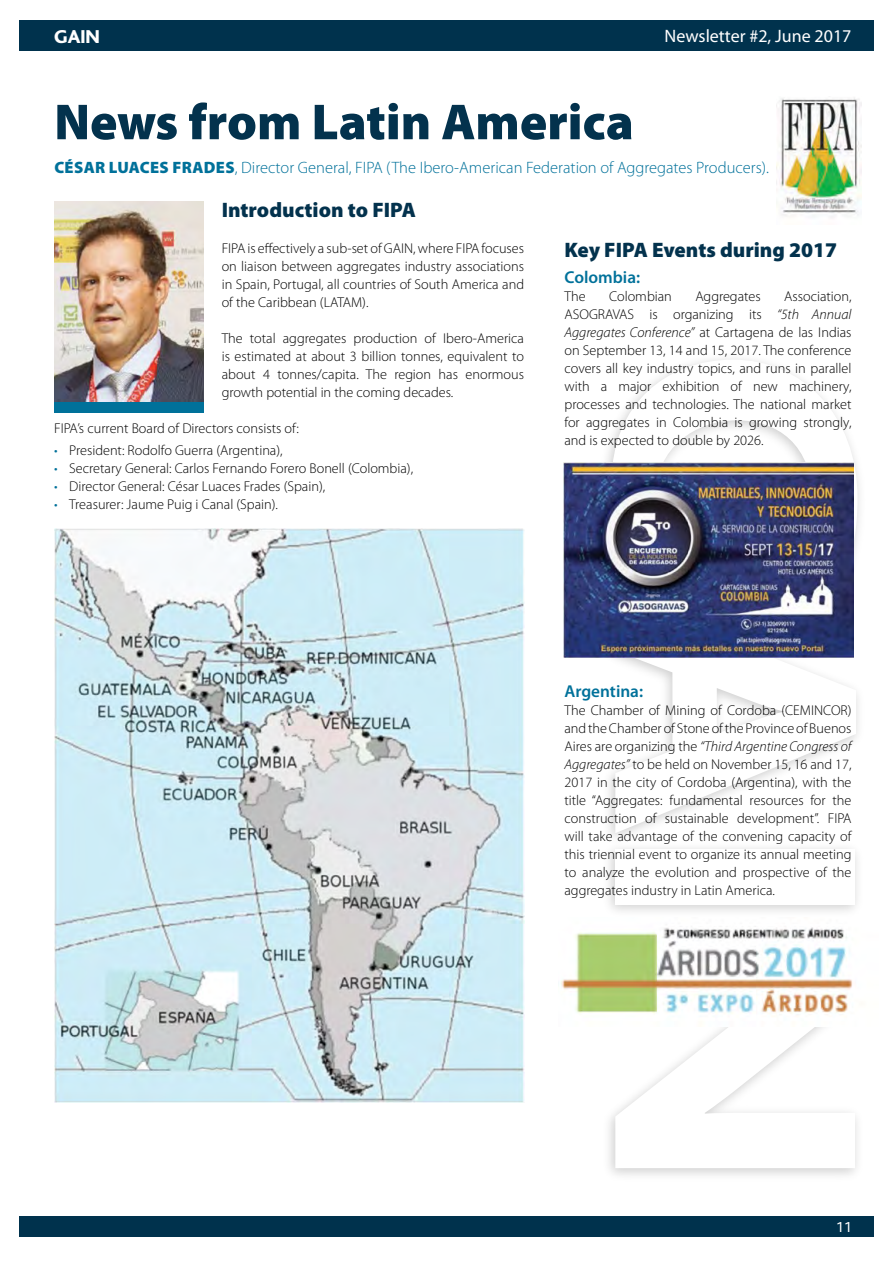
<style>
.page{position:relative;width:893px;height:1263px;background:#fff}
.page>*{position:absolute;margin:0;border:0;box-sizing:border-box;transform-origin:0 0}
.t1{font:900 51px "Myriad Pro";color:#03324d}
.t2{font:900 21px "Myriad Pro";color:#03324d}
.t3{font:800 19.5px "Bliss";color:#fff}
.t4{font:18px "Myriad Pro";color:#fff}
.t5{font:600 17.25px "Myriad Pro";color:#00719a}
.t6{font:300 16.5px "Myriad Pro";color:#00719a}
.t7{font:15px "Bliss";color:#fff}
.t8{font:300 14.25px/18px "Myriad Pro";color:#000;text-align:justify}
.s1{font-weight:900}
.s2{color:#00719a}
.s3{font-style:italic}
</style>
<div class="page">
<div style="left:19px;top:1216px;width:854px;height:21px;background:#00324d"></div>
<div style="left:19px;top:20px;width:854px;height:31px;background:#00324d"></div>
<svg style="left:612px;top:360px;width:245px;height:206px"></svg>
<svg style="left:615px;top:658px;width:241px;height:175px"></svg>
<svg style="left:615px;top:1026px;width:240px;height:142px"></svg>
<div style="left:54px;top:217px;width:149px;height:195px;background:#00719a"></div>
<img style="left:54px;top:201px;width:149px;height:201px">
<img style="left:777px;top:97px;width:84px;height:121px">
<img style="left:54px;top:529px;width:470px;height:573px">
<img style="left:563px;top:463px;width:291px;height:195px">
<img style="left:561px;top:917px;width:306px;height:109px">
<h3 class="t3" style="left:54px;top:27px;width:47px">GAIN</h3>
<p class="t4" style="left:664px;top:25px;width:188px">Newsletter #2, June 2017</p>
<h1 class="t1" style="left:54px;top:88px;width:581px">News from Latin America</h1>
<p class="t6" style="left:54px;top:158px;width:716px"><span class="s1">CÉSAR LUACES FRADES</span>, Director General, FIPA (The Ibero-American Federation of Aggregates Producers).</p>
<h2 class="t2" style="left:222px;top:196px;width:196px">Introduction to FIPA</h2>
<p class="t8" style="left:222px;top:240px;width:304px">FIPA is effectively a sub-set of GAIN, where FIPA focuses on liaison between aggregates industry associations in Spain, Portugal, all countries of South America and of the Caribbean (LATAM).</p>
<p class="t8" style="left:222px;top:330px;width:304px">The total aggregates production of Ibero-America is estimated at about 3 billion tonnes, equivalent to about 4 tonnes/capita. The region has enormous growth potential in the coming decades.</p>
<p class="t8" style="left:54px;top:420px;width:246px">FIPA’s current Board of Directors consists of:</p>
<p class="t8" style="left:54px;top:442px;width:230px"><span class="s2">•</span> President: Rodolfo Guerra (Argentina),</p>
<p class="t8" style="left:54px;top:460px;width:360px"><span class="s2">•</span> Secretary General: Carlos Fernando Forero Bonell (Colombia),</p>
<p class="t8" style="left:54px;top:478px;width:273px"><span class="s2">•</span> Director General: César Luaces Frades (Spain),</p>
<p class="t8" style="left:54px;top:496px;width:225px"><span class="s2">•</span> Treasurer: Jaume Puig i Canal (Spain).</p>
<h2 class="t2" style="left:564px;top:236px;width:274px">Key FIPA Events during 2017</h2>
<p class="t5" style="left:564px;top:266px;width:77px">Colombia:</p>
<p class="t8" style="left:564px;top:288px;width:23px">The</p>
<p class="t8" style="left:609px;top:288px;width:64px">Colombian</p>
<p class="t8" style="left:695px;top:288px;width:67px">Aggregates</p>
<p class="t8" style="left:564px;top:288px;width:289px;text-indent:220px">Association, ASOGRAVAS is organizing its <span class="s3">“5th Annual Aggregates Conference”</span> at Cartagena de las Indias on September 13, 14 and 15, 2017. The conference covers all key industry topics, and runs in parallel with a major exhibition of new machinery, processes and technologies. The national market for aggregates in Colombia is growing strongly, and is expected to double by 2026.</p>
<p class="t5" style="left:564px;top:680px;width:80px">Argentina:</p>
<p class="t8" style="left:564px;top:702px;width:289px">The Chamber of Mining of Cordoba (CEMINCOR) and the Chamber of Stone of the Province of Buenos Aires are organizing the <span class="s3">“Third Argentine Congress of Aggregates”</span> to be held on November 15, 16 and 17, 2017 in the city of Cordoba (Argentina), with the title “Aggregates: fundamental resources for the construction of sustainable development”. FIPA will take advantage of the convening capacity of this triennial event to organize its annual meeting to analyze the evolution and prospective of the aggregates industry in Latin America.</p>
<p class="t7" style="left:836px;top:1219px;width:17px">11</p>
</div>
